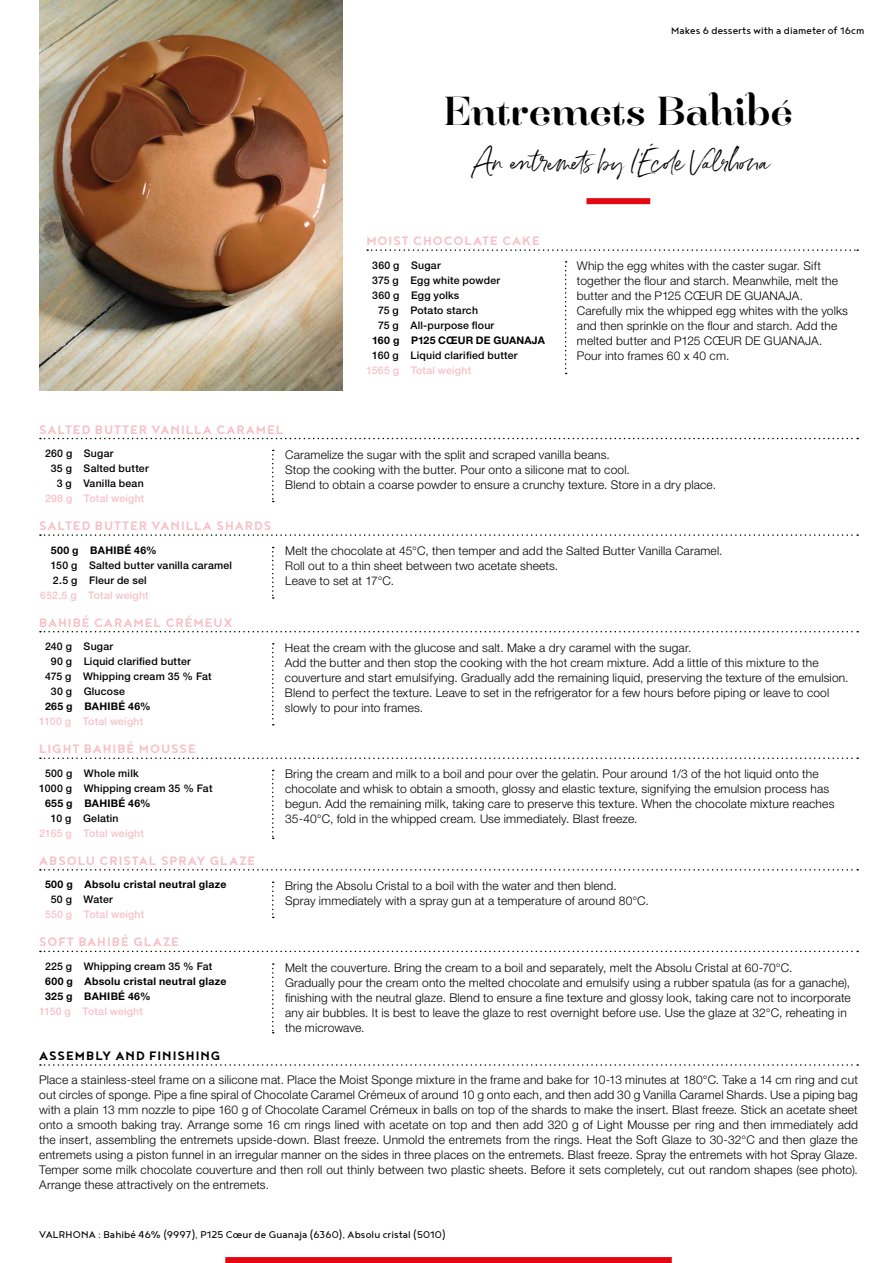
<style>
.page{position:relative;width:893px;height:1263px;background:#fff}
.page>*{position:absolute;margin:0;border:0;box-sizing:border-box;transform-origin:0 0}
.t1{font:34.5px "Hera Big";color:#000}
.t2{font:22.95px "Belluga";letter-spacing:-.005em;color:#000}
.t3{font:700 15px "Noyh Geometric";letter-spacing:.06em;color:#f7c1c8}
.t4{font:700 15px "Noyh Geometric";letter-spacing:.065em;color:#000}
.t5{font:300 12px/15px "Helvetica Neue LT Std";letter-spacing:.015em;color:#000}
.t6{font:12px "Noyh Geometric";letter-spacing:.01em;color:#000}
.t7{font:500 10.5px/15px "Helvetica Neue LT Std";letter-spacing:.02em;color:#000}
.t8{font:700 10.5px/15px "Helvetica Neue LT Std";letter-spacing:.025em;color:#000}
.t9{font:500 10.5px "Helvetica Neue LT Std";letter-spacing:.02em;color:#f7c1c8}
</style>
<div class="page">
<img style="left:39px;top:0;width:304px;height:390px">
<svg style="left:40px;top:438px;width:818px;height:1px"></svg>
<svg style="left:40px;top:534px;width:818px;height:2px"></svg>
<svg style="left:40px;top:631px;width:818px;height:1px"></svg>
<svg style="left:40px;top:757px;width:818px;height:2px"></svg>
<svg style="left:40px;top:869px;width:818px;height:1px"></svg>
<svg style="left:40px;top:951px;width:818px;height:1px"></svg>
<svg style="left:40px;top:1064px;width:818px;height:2px"></svg>
<svg style="left:367px;top:249px;width:491px;height:2px"></svg>
<svg style="left:272px;top:547px;width:2px;height:52px"></svg>
<svg style="left:272px;top:450px;width:2px;height:52px"></svg>
<svg style="left:272px;top:643px;width:2px;height:82px"></svg>
<svg style="left:272px;top:770px;width:2px;height:69px"></svg>
<svg style="left:272px;top:881px;width:2px;height:37px"></svg>
<svg style="left:565px;top:261px;width:2px;height:113px"></svg>
<div style="left:225px;top:1257px;width:447px;height:6px;background:#e30613"></div>
<svg style="left:272px;top:963px;width:2px;height:70px"></svg>
<div style="left:586px;top:198px;width:64px;height:6px;background:#e30613"></div>
<p class="t6" style="left:671px;top:24px;width:195px">Makes 6 desserts with a diameter of 16cm</p>
<h1 class="t1" style="left:444px;top:84px;width:351px">Entremets Bahibé</h1>
<h2 class="t2" style="left:473px;top:149px;width:298px">An entremets by l’École Valrhona</h2>
<p class="t3" style="left:366px;top:232px;width:175px">MOIST CHOCOLATE CAKE</p>
<p class="t7" style="left:372px;top:257px;width:70px">360 g Sugar</p>
<p class="t7" style="left:372px;top:272px;width:129px">375 g Egg white powder</p>
<p class="t7" style="left:372px;top:287px;width:89px">360 g Egg yolks</p>
<p class="t7" style="left:378px;top:302px;width:101px">75 g Potato starch</p>
<p class="t7" style="left:378px;top:317px;width:118px">75 g All-purpose flour</p>
<p class="t8" style="left:372px;top:332px;width:174px">160 g P125 CŒUR DE GUANAJA</p>
<p class="t7" style="left:372px;top:347px;width:147px">160 g Liquid clarified butter</p>
<p class="t9" style="left:366px;top:364px;width:106px">1565 g Total weight</p>
<p class="t5" style="left:577px;top:258px;width:273px">Whip the egg whites with the caster sugar. Sift together the flour and starch. Meanwhile, melt the butter and the P125 CŒUR DE GUANAJA.<br>Carefully mix the whipped egg whites with the yolks and then sprinkle on the flour and starch. Add the melted butter and P125 CŒUR DE GUANAJA.<br>Pour into frames 60 x 40 cm.</p>
<p class="t3" style="left:39px;top:421px;width:246px">SALTED BUTTER VANILLA CARAMEL</p>
<p class="t7" style="left:45px;top:446px;width:70px">260 g Sugar</p>
<p class="t7" style="left:51px;top:461px;width:99px">35 g Salted butter</p>
<p class="t7" style="left:57px;top:476px;width:89px">3 g Vanilla bean</p>
<p class="t9" style="left:45px;top:492px;width:101px">298 g Total weight</p>
<p class="t3" style="left:39px;top:517px;width:234px">SALTED BUTTER VANILLA SHARDS</p>
<p class="t8" style="left:51px;top:542px;width:107px">500 g BAHIBÉ 46%</p>
<p class="t7" style="left:51px;top:557px;width:183px">150 g Salted butter vanilla caramel<br>2.5 g Fleur de sel</p>
<p class="t9" style="left:40px;top:589px;width:110px">652,5 g Total weight</p>
<p class="t3" style="left:39px;top:614px;width:195px">BAHIBÉ CARAMEL CRÉMEUX</p>
<p class="t7" style="left:45px;top:639px;width:70px">240 g Sugar</p>
<p class="t7" style="left:51px;top:654px;width:141px">90 g Liquid clarified butter</p>
<p class="t7" style="left:45px;top:669px;width:168px">475 g Whipping cream 35 % Fat</p>
<p class="t7" style="left:51px;top:684px;width:75px">30 g Glucose</p>
<p class="t8" style="left:45px;top:699px;width:107px">265 g BAHIBÉ 46%</p>
<p class="t9" style="left:39px;top:715px;width:106px">1100 g Total weight</p>
<p class="t3" style="left:39px;top:740px;width:158px">LIGHT BAHIBÉ MOUSSE</p>
<p class="t7" style="left:39px;top:765px;width:175px;text-indent:6px">500 g Whole milk<br>1000 g Whipping cream 35 % Fat</p>
<p class="t8" style="left:45px;top:795px;width:107px">655 g BAHIBÉ 46%</p>
<p class="t7" style="left:51px;top:810px;width:69px">10 g Gelatin</p>
<p class="t9" style="left:39px;top:827px;width:106px">2165 g Total weight</p>
<p class="t3" style="left:39px;top:852px;width:218px">ABSOLU CRISTAL SPRAY GLAZE</p>
<p class="t8" style="left:45px;top:877px;width:183px">500 g Absolu cristal neutral glaze</p>
<p class="t7" style="left:51px;top:892px;width:64px">50 g Water</p>
<p class="t9" style="left:45px;top:908px;width:101px">550 g Total weight</p>
<p class="t3" style="left:39px;top:933px;width:141px">SOFT BAHIBÉ GLAZE</p>
<p class="t7" style="left:45px;top:958px;width:169px">225 g Whipping cream 35 % Fat</p>
<p class="t8" style="left:45px;top:973px;width:183px">600 g Absolu cristal neutral glaze<br>325 g BAHIBÉ 46%</p>
<p class="t9" style="left:39px;top:1005px;width:105px">1150 g Total weight</p>
<p class="t4" style="left:39px;top:1047px;width:183px">ASSEMBLY AND FINISHING</p>
<p class="t5" style="left:39px;top:1071px;width:820px;text-align:justify">Place a stainless-steel frame on a silicone mat. Place the Moist Sponge mixture in the frame and bake for 10-13 minutes at 180°C. Take a 14 cm ring and cut out circles of sponge. Pipe a fine spiral of Chocolate Caramel Crémeux of around 10 g onto each, and then add 30 g Vanilla Caramel Shards. Use a piping bag with a plain 13 mm nozzle to pipe 160 g of Chocolate Caramel Crémeux in balls on top of the shards to make the insert. Blast freeze. Stick an acetate sheet onto a smooth baking tray. Arrange some 16 cm rings lined with acetate on top and then add 320 g of Light Mousse per ring and then immediately add the insert, assembling the entremets upside-down. Blast freeze. Unmold the entremets from the rings. Heat the Soft Glaze to 30-32°C and then glaze the entremets using a piston funnel in an irregular manner on the sides in three places on the entremets. Blast freeze. Spray the entremets with hot Spray Glaze.<br>Temper some milk chocolate couverture and then roll out thinly between two plastic sheets. Before it sets completely, cut out random shapes (see photo).<br>Arrange these attractively on the entremets.</p>
<p class="t5" style="left:285px;top:447px;width:432px">Caramelize the sugar with the split and scraped vanilla beans.<br>Stop the cooking with the butter. Pour onto a silicone mat to cool.<br>Blend to obtain a coarse powder to ensure a crunchy texture. Store in a dry place.</p>
<p class="t5" style="left:285px;top:543px;width:439px">Melt the chocolate at 45°C, then temper and add the Salted Butter Vanilla Caramel.<br>Roll out to a thin sheet between two acetate sheets.<br>Leave to set at 17°C.</p>
<p class="t5" style="left:285px;top:640px;width:565px">Heat the cream with the glucose and salt. Make a dry caramel with the sugar.<br>Add the butter and then stop the cooking with the hot cream mixture. Add a little of this mixture to the couverture and start emulsifying. Gradually add the remaining liquid, preserving the texture of the emulsion.<br>Blend to perfect the texture. Leave to set in the refrigerator for a few hours before piping or leave to cool slowly to pour into frames.</p>
<p class="t5" style="left:285px;top:766px;width:551px">Bring the cream and milk to a boil and pour over the gelatin. Pour around 1/3 of the hot liquid onto the chocolate and whisk to obtain a smooth, glossy and elastic texture, signifying the emulsion process has begun. Add the remaining milk, taking care to preserve this texture. When the chocolate mixture reaches 35-40°C, fold in the whipped cream. Use immediately. Blast freeze.</p>
<p class="t5" style="left:285px;top:878px;width:365px">Bring the Absolu Cristal to a boil with the water and then blend.<br>Spray immediately with a spray gun at a temperature of around 80°C.</p>
<p class="t5" style="left:285px;top:960px;width:567px">Melt the couverture. Bring the cream to a boil and separately, melt the Absolu Cristal at 60-70°C.<br>Gradually pour the cream onto the melted chocolate and emulsify using a rubber spatula (as for a ganache), finishing with the neutral glaze. Blend to ensure a fine texture and glossy look, taking care not to incorporate any air bubbles. It is best to leave the glaze to rest overnight before use. Use the glaze at 32°C, reheating in the microwave.</p>
<p class="t6" style="left:39px;top:1227px;width:408px">VALRHONA : Bahibé 46% (9997), P125 Cœur de Guanaja (6360), Absolu cristal (5010)</p>
</div>
